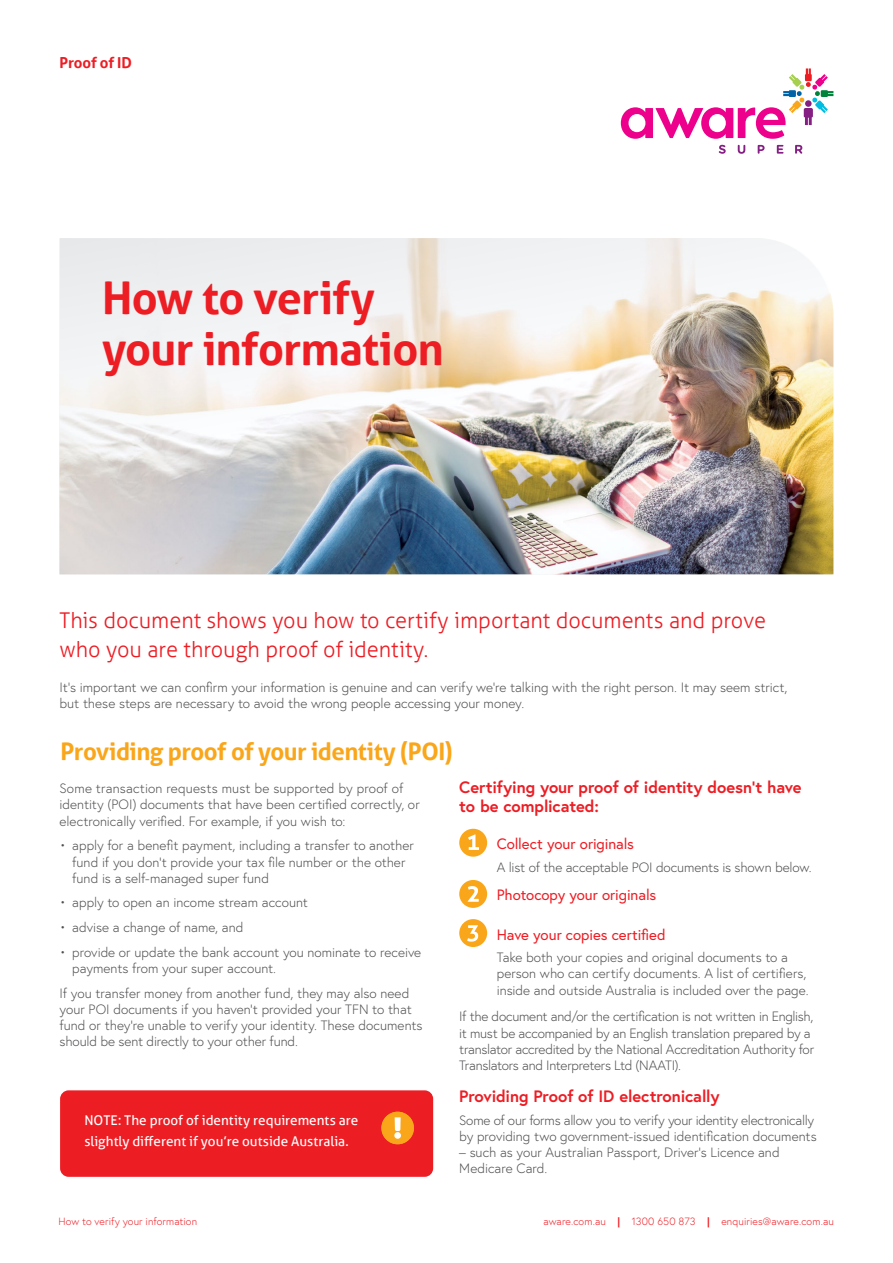
<style>
.page{position:relative;width:893px;height:1263px;background:#fff}
.page>*{position:absolute;margin:0;border:0;box-sizing:border-box;transform-origin:0 0}
.t1{font:700 45px/51px "Aller";letter-spacing:-.02em;color:#ed1d24}
.t2{font:700 24px "Aller";letter-spacing:-.025em;color:#faa61a}
.t3{font:300 21.75px/28.5px "Aller";letter-spacing:-.005em;color:#ed1d24}
.t4{font:700 16.5px/19.5px "Europa";letter-spacing:-.005em;color:#ed1d24}
.t5{font:15px "Europa";letter-spacing:-.005em;color:#ed1d24}
.t6{font:700 15px "Aller";letter-spacing:-.01em;color:#ed1d24}
.t7{font:300 13.5px/16.2px "Europa";letter-spacing:-.005em;color:#4d4d4f}
.t8{font:13.5px/21px "Aller";color:#fff}
.t9{font:300 10.5px "Europa";letter-spacing:.01em;color:#ed1d24}
.s1{font-weight:700}
</style>
<div class="page">
<svg style="left:719px;top:145px;width:7px;height:9px"></svg>
<svg style="left:738px;top:145px;width:7px;height:9px"></svg>
<svg style="left:758px;top:145px;width:7px;height:9px"></svg>
<svg style="left:777px;top:145px;width:6px;height:9px"></svg>
<svg style="left:795px;top:145px;width:7px;height:9px"></svg>
<svg style="left:621px;top:68px;width:212px;height:71px"></svg>
<img style="left:60px;top:238px;width:773px;height:336px">
<div style="left:60px;top:1090px;width:373px;height:87px;background:#ed1d24;border-radius:9px"></div>
<div style="left:381px;top:1111px;width:33px;height:33px;background:#faa61a;border-radius:50%"></div>
<svg style="left:394px;top:1117px;width:7px;height:22px"></svg>
<div style="left:394px;top:1132px;width:7px;height:7px;background:#fff;border-radius:50%"></div>
<div style="left:459px;top:829px;width:28px;height:28px;background:#faa61a;border-radius:50%"></div>
<svg style="left:468px;top:834px;width:11px;height:16px"></svg>
<div style="left:459px;top:880px;width:28px;height:28px;background:#faa61a;border-radius:50%"></div>
<svg style="left:468px;top:886px;width:11px;height:16px"></svg>
<div style="left:459px;top:919px;width:28px;height:28px;background:#faa61a;border-radius:50%"></div>
<svg style="left:467px;top:925px;width:11px;height:17px"></svg>
<p class="t6" style="left:60px;top:53px;width:74px">Proof of ID</p>
<h1 class="t1" style="left:102px;top:272px;width:343px">How to verify your information</h1>
<h3 class="t3" style="left:60px;top:606px;width:708px">This document shows you how to certify important documents and prove who you are through proof of identity.</h3>
<p class="t7" style="left:60px;top:679px;width:730px">It’s important we can confirm your information is genuine and can verify we’re talking with the right person. It may seem strict, but these steps are necessary to avoid the wrong people accessing your money.</p>
<h2 class="t2" style="left:61px;top:737px;width:394px">Providing proof of your identity (POI)</h2>
<p class="t7" style="left:60px;top:780px;width:362px">Some transaction requests must be supported by proof of identity (POI) documents that have been certified correctly, or electronically verified. For example, if you wish to:</p>
<p class="t7" style="left:72px;top:837px;width:343px;text-indent:-13px">• apply for a benefit payment, including a transfer to another fund if you don’t provide your tax file number or the other fund is a self-managed super fund</p>
<p class="t7" style="left:60px;top:894px;width:250px">• apply to open an income stream account</p>
<p class="t7" style="left:60px;top:919px;width:185px">• advise a change of name, and</p>
<p class="t7" style="left:72px;top:944px;width:350px;text-indent:-13px">• provide or update the bank account you nominate to receive payments from your super account.</p>
<p class="t7" style="left:60px;top:985px;width:365px">If you transfer money from another fund, they may also need your POI documents if you haven’t provided your TFN to that fund or they’re unable to verify your identity. These documents should be sent directly to your other fund.</p>
<p class="t8" style="left:84px;top:1110px;width:275px">NOTE: The proof of identity requirements are slightly different if you’re outside Australia.</p>
<p class="t4" style="left:459px;top:776px;width:344px">Certifying your proof of identity doesn’t have to be complicated:</p>
<p class="t5" style="left:497px;top:834px;width:139px">Collect your originals</p>
<p class="t7" style="left:497px;top:859px;width:316px">A list of the acceptable POI documents is shown below.</p>
<p class="t5" style="left:497px;top:885px;width:161px">Photocopy your originals</p>
<p class="t5" style="left:497px;top:925px;width:171px">Have your copies certified</p>
<p class="t7" style="left:497px;top:949px;width:313px">Take both your copies and original documents to a person who can certify documents. A list of certifiers, inside and outside Australia is included over the page.</p>
<p class="t7" style="left:459px;top:1008px;width:356px">If the document and/or the certification is not written in English, it must be accompanied by an English translation prepared by a translator accredited by the National Accreditation Authority for Translators and Interpreters Ltd (NAATI).</p>
<p class="t4" style="left:459px;top:1086px;width:262px">Providing Proof of ID electronically</p>
<p class="t7" style="left:459px;top:1112px;width:359px">Some of our forms allow you to verify your identity electronically by providing two government-issued identification documents</p>
<p class="t7" style="left:459px;top:1144px;width:322px">– such as your Australian Passport, Driver’s Licence and<br>Medicare Card.</p>
<p class="t9" style="left:58px;top:1215px;width:140px">How to verify your information</p>
<p class="t9" style="left:543px;top:1215px;width:292px">aware.com.au <span class="s1">|</span> 1300 650 873 <span class="s1">|</span> enquiries@aware.com.au</p>
</div>
